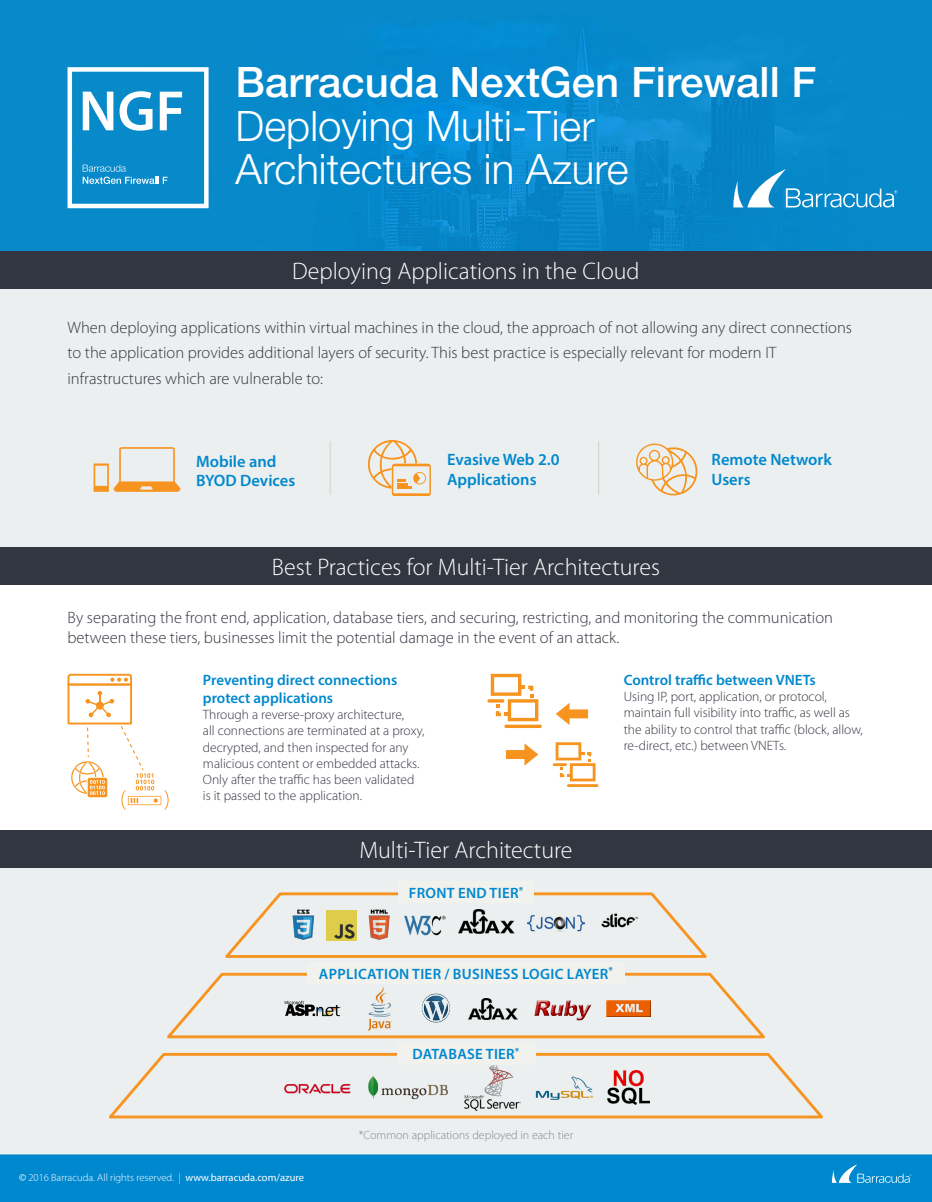
<style>
.page{position:relative;width:932px;height:1202px;background:#fff}
.page>*{position:absolute;margin:0;border:0;box-sizing:border-box;transform-origin:0 0}
.t1{font:300 42px/43.5px "Helvetica Neue LT Std";color:#fff}
.t2{font:500 42px "Helvetica Neue LT Std";color:#fff}
.t3{font:300 24px "Myriad Pro";color:#fff}
.t4{font:300 16.5px/25.5px "Myriad Pro";color:#323640}
.t5{font:600 16.5px/19.8px "Myriad Pro";color:#0088ce}
.t6{font:600 15px/18px "Myriad Pro";color:#0088ce}
.t7{font:600 15px "Myriad Pro";letter-spacing:.02em;color:#0088ce}
.t8{font:300 13.5px/16.2px "Myriad Pro";color:#323640}
.t9{font:300 12px "Myriad Pro";color:#858891}
.t10{font:300 10.5px "Myriad Pro";color:#fff}
.s1{font-weight:400}
</style>
<div class="page">
<div style="left:0;top:1154px;width:932px;height:48px;background:#0088ce"></div>
<svg style="left:831px;top:1164px;width:80px;height:18px"></svg>
<div style="left:0;top:289px;width:932px;height:271px;background:#ecefef"></div>
<div style="left:0;top:868px;width:932px;height:286px;background:#ecefef"></div>
<img style="left:0;top:0;width:931px;height:251px">
<div style="left:0;top:251px;width:932px;height:38px;background:#323640"></div>
<div style="left:0;top:547px;width:932px;height:38px;background:#323640"></div>
<div style="left:0;top:830px;width:932px;height:38px;background:#323640"></div>
<svg style="left:67px;top:674px;width:102px;height:135px"></svg>
<hr style="left:487px;top:699px;width:17px;height:3px;background:#f7941f;border-radius:2px">
<svg style="left:504px;top:724px;width:38px;height:4px"></svg>
<svg style="left:490px;top:674px;width:48px;height:47px"></svg>
<hr style="left:552px;top:763px;width:15px;height:3px;background:#f7941f">
<hr style="left:567px;top:784px;width:31px;height:3px;background:#f7941f">
<svg style="left:555px;top:742px;width:40px;height:39px"></svg>
<svg style="left:555px;top:703px;width:33px;height:22px"></svg>
<svg style="left:506px;top:743px;width:32px;height:22px"></svg>
<svg style="left:733px;top:169px;width:164px;height:38px;background:#329cd1"></svg>
<svg style="left:109px;top:892px;width:714px;height:227px"></svg>
<div style="left:398px;top:881px;width:135px;height:22px;background:#f1f1ee"></div>
<div style="left:307px;top:962px;width:318px;height:21px;background:#f1f1ee"></div>
<div style="left:397px;top:1042px;width:138px;height:22px;background:#f1f1ee"></div>
<img style="left:291px;top:909px;width:24px;height:30px">
<img style="left:368px;top:909px;width:24px;height:30px">
<img style="left:326px;top:910px;width:30px;height:30px">
<img style="left:403px;top:909px;width:42px;height:31px">
<img style="left:459px;top:910px;width:55px;height:23px">
<img style="left:527px;top:909px;width:57px;height:25px">
<img style="left:597px;top:909px;width:44px;height:25px">
<svg style="left:94px;top:447px;width:86px;height:45px"></svg>
<svg style="left:368px;top:440px;width:63px;height:56px"></svg>
<svg style="left:636px;top:443px;width:62px;height:53px"></svg>
<hr style="left:598px;top:441px;width:1px;height:54px;background:#cfd2cd">
<hr style="left:330px;top:441px;width:1px;height:54px;background:#cfd2cd">
<svg style="left:83px;top:92px;width:30px;height:38px"></svg>
<svg style="left:119px;top:91px;width:33px;height:40px"></svg>
<svg style="left:160px;top:92px;width:22px;height:38px"></svg>
<svg style="left:83px;top:165px;width:85px;height:19px;background:#369fd3"></svg>
<div style="left:68px;top:67px;width:140px;height:141px;border:4px solid #fff"></div>
<h1 class="t2" style="left:236px;top:57px;width:582px">Barracuda NextGen Firewall F</h1>
<h1 class="t1" style="left:236px;top:103px;width:394px">Deploying Multi-Tier<br>Architectures in Azure</h1>
<h2 class="t3" style="left:292px;top:258px;width:349px">Deploying Applications in the Cloud</h2>
<p class="t4" style="left:68px;top:315px;width:786px">When deploying applications within virtual machines in the cloud, the approach of not allowing any direct connections to the application provides additional layers of security. This best practice is especially relevant for modern IT infrastructures which are vulnerable to:</p>
<p class="t5" style="left:196px;top:451px;width:101px">Mobile and<br>BYOD Devices</p>
<p class="t5" style="left:447px;top:449px;width:114px">Evasive Web 2.0<br>Applications</p>
<p class="t5" style="left:711px;top:449px;width:122px">Remote Network<br>Users</p>
<h2 class="t3" style="left:272px;top:554px;width:389px">Best Practices for Multi-Tier Architectures</h2>
<p class="t4" style="left:68px;top:607px;width:767px;line-height:19.8px">By separating the front end, application, database tiers, and securing, restricting, and monitoring the communication between these tiers, businesses limit the potential damage in the event of an attack.</p>
<p class="t6" style="left:203px;top:670px;width:196px">Preventing direct connections protect applications</p>
<p class="t8" style="left:203px;top:707px;width:223px">Through a reverse-proxy architecture,<br>all connections are terminated at a proxy, decrypted, and then inspected for any malicious content or embedded attacks.<br>Only after the traffic has been validated is it passed to the application.</p>
<h2 class="t3" style="left:359px;top:837px;width:215px">Multi-Tier Architecture</h2>
<p class="t7" style="left:409px;top:883px;width:116px">FRONT END TIER<sup>*</sup></p>
<p class="t6" style="left:623px;top:670px;width:194px">Control traffic between VNETs</p>
<p class="t8" style="left:623px;top:689px;width:241px">Using IP, port, application, or protocol, maintain full visibility into traffic, as well as the ability to control that traffic (block, allow, re-direct, etc.) between VNETs.</p>
<p class="t7" style="left:319px;top:964px;width:296px">APPLICATION TIER / BUSINESS LOGIC LAYER<sup>*</sup></p>
<p class="t7" style="left:412px;top:1044px;width:108px">DATABASE TIER<sup>*</sup></p>
<p class="t10" style="left:19px;top:1171px;width:286px"><span class="s1">©</span> 2016 Barracuda. All rights reserved. | <span class="s1">www.barracuda.com/azure</span></p>
<p class="t9" style="left:359px;top:1128px;width:216px">*Common applications deployed in each tier</p>
</div>
